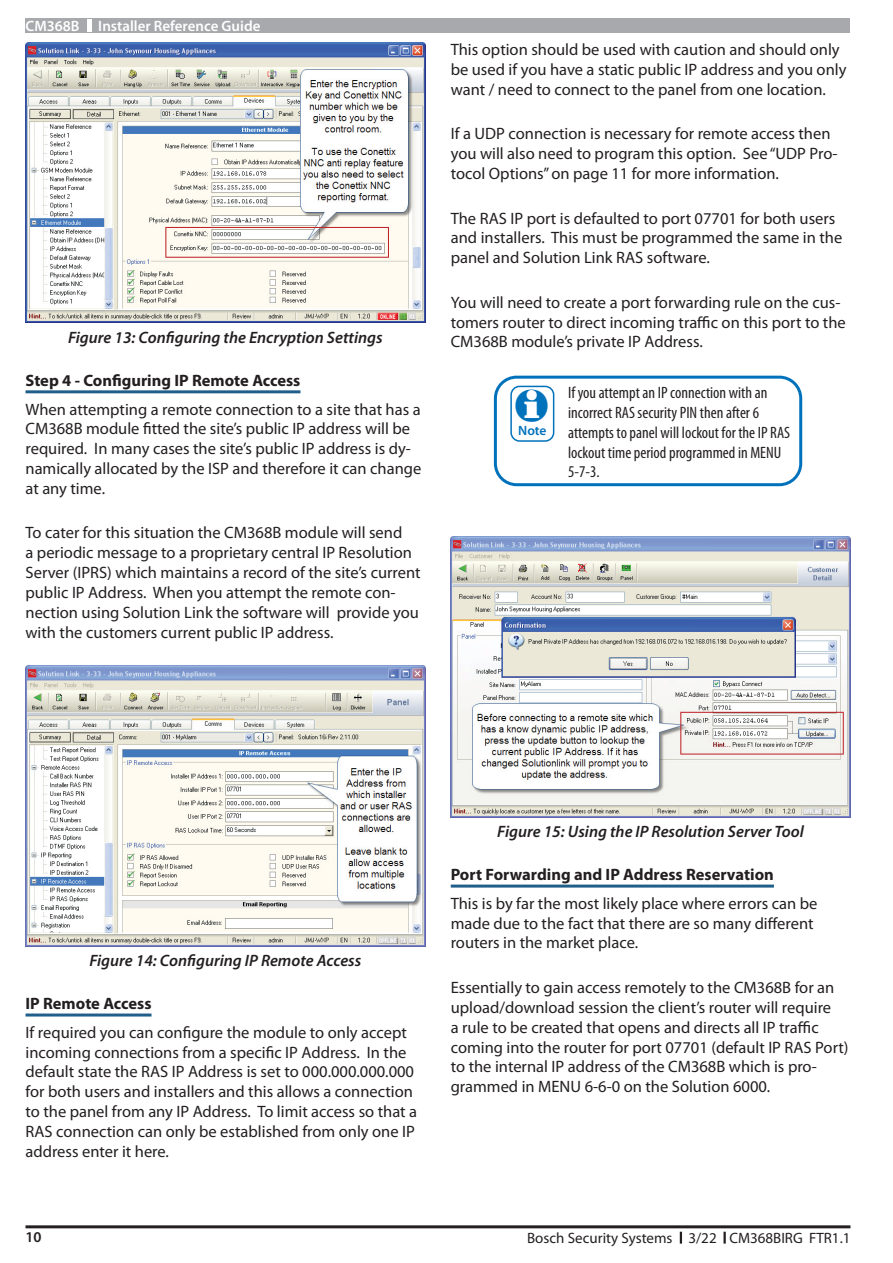
<style>
.page{position:relative;width:893px;height:1263px;background:#fff}
.page>*{position:absolute;margin:0;border:0;box-sizing:border-box;transform-origin:0 0}
.t1{font:40.5px "Inter";color:#0072bc}
.Body_Text{font:16.5px/19.8px "Myriad Pro";color:#231f20}
.Body_Text-2{font:condensed 16.5px/19.8px "Myriad Pro";color:#231f20}
.t2{font:italic 600 16.5px "Myriad Pro";color:#231f20}
.Blue_Underline_Headi{font:700 16.5px "Myriad Pro";color:#231f20}
.t3{font:15px "Myriad Pro";color:#231f20}
.t4{font:600 15px "Myriad Pro";color:#fff}
.t5{font:600 15px "Myriad Pro";color:#231f20}
.t6{font:600 13.5px "Myriad Pro";color:#0072bc}
</style>
<div class="page">
<div style="left:26px;top:18px;width:824px;height:15px;background:#a7a9ac"></div>
<hr style="left:87px;top:19px;width:4px;height:13px;background:#fff">
<hr style="left:26px;top:1225px;width:824px;height:3px;background:#231f20">
<svg style="left:723px;top:1232px;width:3px;height:11px"></svg>
<svg style="left:680px;top:1232px;width:2px;height:11px"></svg>
<hr style="left:26px;top:390px;width:274px;height:3px;background:#215f8b">
<hr style="left:26px;top:1013px;width:126px;height:3px;background:#215f8b">
<img style="left:26px;top:43px;width:399px;height:280px">
<img style="left:26px;top:666px;width:399px;height:280px">
<hr style="left:451px;top:884px;width:323px;height:3px;background:#215f8b">
<div style="left:494px;top:376px;width:308px;height:110px;border:3px solid #0072bc;border-radius:21px"></div>
<div style="left:510px;top:386px;width:44px;height:56px;border:2px solid #0072bc;border-radius:9px"></div>
<img style="left:451px;top:537px;width:399px;height:280px">
<p class="t4" style="left:26px;top:16px;width:55px">CM368B</p>
<p class="t4" style="left:98px;top:16px;width:164px">Installer Reference Guide</p>
<p class="t2" style="left:68px;top:327px;width:316px">Figure 13: Configuring the Encryption Settings</p>
<p class="Blue_Underline_Headi" style="left:26px;top:369px;width:276px">Step 4 - Configuring IP Remote Access</p>
<p class="Body_Text" style="left:26px;top:399px;width:397px">When attempting a remote connection to a site that has a CM368B module fitted the site’s public IP address will be required. In many cases the site’s public IP address is dy&shy;namically allocated by the ISP and therefore it can change at any time.</p>
<p class="Body_Text" style="left:26px;top:523px;width:397px">To cater for this situation the CM368B module will send<br>a periodic message to a proprietary central IP Resolution Server (IPRS) which maintains a record of the site’s current public IP Address. When you attempt the remote con&shy;nection using Solution Link the software will provide you with the customers current public IP address.</p>
<p class="Body_Text" style="left:451px;top:39px;width:397px">This option should be used with caution and should only be used if you have a static public IP address and you only want / need to connect to the panel from one location.</p>
<p class="Body_Text" style="left:451px;top:124px;width:388px">If a UDP connection is necessary for remote access then you will also need to program this option. See “UDP Pro&shy;tocol Options” on page 11 for more information.</p>
<p class="Body_Text" style="left:451px;top:208px;width:393px">The RAS IP port is defaulted to port 07701 for both users and installers. This must be programmed the same in the panel and Solution Link RAS software.</p>
<p class="Body_Text" style="left:451px;top:292px;width:397px">You will need to create a port forwarding rule on the cus&shy;tomers router to direct incoming traffic on this port to the<br>CM368B module’s private IP Address.</p>
<p class="Body_Text-2" style="left:568px;top:383px;width:224px">If you attempt an IP connection with an incorrect RAS security PIN then after 6 attempts to panel will lockout for the IP RAS lockout time period programmed in MENU 5-7-3.</p>
<p class="t1" style="left:512px;top:386px;width:42px">i</p>
<p class="t6" style="left:518px;top:422px;width:30px">Note</p>
<p class="t2" style="left:89px;top:950px;width:273px">Figure 14: Configuring IP Remote Access</p>
<p class="Blue_Underline_Headi" style="left:26px;top:993px;width:127px">IP Remote Access</p>
<p class="Body_Text" style="left:26px;top:1022px;width:393px">If required you can configure the module to only accept incoming connections from a specific IP Address. In the default state the RAS IP Address is set to 000.000.000.000 for both users and installers and this allows a connection to the panel from any IP Address. To limit access so that a RAS connection can only be established from only one IP address enter it here.</p>
<p class="t2" style="left:497px;top:821px;width:308px">Figure 15: Using the IP Resolution Server Tool</p>
<p class="Blue_Underline_Headi" style="left:451px;top:864px;width:325px">Port Forwarding and IP Address Reservation</p>
<p class="Body_Text" style="left:451px;top:893px;width:368px">This is by far the most likely place where errors can be made due to the fact that there are so many different routers in the market place.</p>
<p class="Body_Text" style="left:451px;top:977px;width:399px">Essentially to gain access remotely to the CM368B for an upload/download session the client’s router will require<br>a rule to be created that opens and directs all IP traffic coming into the router for port 07701 (default IP RAS Port) to the internal IP address of the CM368B which is pro&shy;grammed in MENU 6-6-0 on the Solution 6000.</p>
<p class="t5" style="left:26px;top:1227px;width:18px">10</p>
<p class="t3" style="left:527px;top:1229px;width:325px">Bosch Security Systems 3/22 CM368BIRG FTR1.1</p>
</div>
